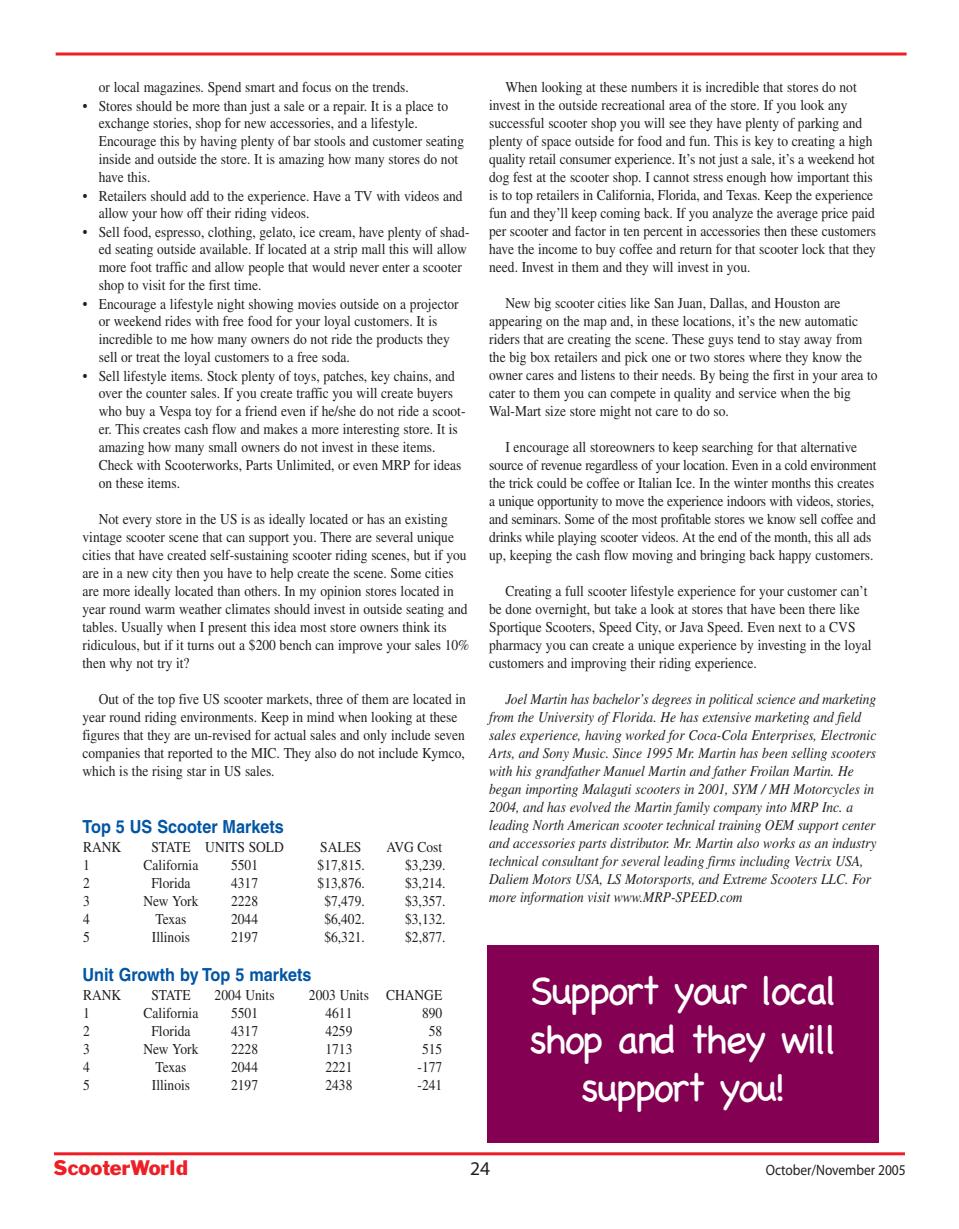
<style>
.page{position:relative;width:959px;height:1229px;background:#fff}
.page>*{position:absolute;margin:0;border:0;box-sizing:border-box;transform-origin:0 0}
.t1{font:40.5px/48.6px "Chalkboard";letter-spacing:-.055em;color:#fff;text-align:center}
.t2{font:19.5px "Jack Roman";color:#ee1e24}
.t3{font:19.5px "Myriad";color:#231f20}
.t4{font:700 18px "Helvetica";color:#0155a5;scale:.9 1}
.t5{font:15px/18px "Times";color:#231f20;scale:.9 1}
.t6{font:italic 15px/18px "Times";color:#231f20;scale:.9 1}
.t7{font:15px "Myriad";letter-spacing:-.005em;color:#231f20;scale:.9 1}
.s1{font-family:"Adobe Garamond"}
</style>
<div class="page">
<svg style="left:56px;top:52px;width:850px;height:4px;background:#f2555a"></svg>
<hr style="left:54px;top:1152px;width:850px;height:3px;background:#ee1e24">
<div style="left:487px;top:945px;width:392px;height:197px;background:#830052"></div>
<p class="t5" style="left:99px;top:79px;width:346px">or local magazines. Spend smart and focus on the trends.</p>
<p class="t5" style="left:99px;top:98px;width:407px;text-indent:-16px"><span class="s1">•</span> Stores should be more than just a sale or a repair. It is a place to exchange stories, shop for new accessories, and a lifestyle.<br>Encourage this by having plenty of bar stools and customer seating inside and outside the store. It is amazing how many stores do not have this.</p>
<p class="t5" style="left:99px;top:188px;width:406px;line-height:17.4px;text-indent:-16px"><span class="s1">•</span> Retailers should add to the experience. Have a TV with videos and allow your how off their riding videos.</p>
<p class="t5" style="left:99px;top:224px;width:413px;text-indent:-16px"><span class="s1">•</span> Sell food, espresso, clothing, gelato, ice cream, have plenty of shad&shy;ed seating outside available. If located at a strip mall this will allow more foot traffic and allow people that would never enter a scooter shop to visit for the first time.</p>
<p class="t5" style="left:99px;top:296px;width:401px;text-indent:-16px"><span class="s1">•</span> Encourage a lifestyle night showing movies outside on a projector or weekend rides with free food for your loyal customers. It is incredible to me how many owners do not ride the products they sell or treat the loyal customers to a free soda.</p>
<p class="t5" style="left:99px;top:368px;width:409px;text-indent:-16px"><span class="s1">•</span> Sell lifestyle items. Stock plenty of toys, patches, key chains, and over the counter sales. If you create traffic you will create buyers who buy a Vespa toy for a friend even if he/she do not ride a scoot&shy;er. This creates cash flow and makes a more interesting store. It is amazing how many small owners do not invest in these items.<br>Check with Scooterworks, Parts Unlimited, or even MRP for ideas on these items.</p>
<p class="t5" style="left:83px;top:511px;width:431px;text-indent:16px">Not every store in the US is as ideally located or has an existing vintage scooter scene that can support you. There are several unique cities that have created self-sustaining scooter riding scenes, but if you are in a new city then you have to help create the scene. Some cities are more ideally located than others. In my opinion stores located in year round warm weather climates should invest in outside seating and tables. Usually when I present this idea most store owners think its ridiculous, but if it turns out a $200 bench can improve your sales 10% then why not try it?</p>
<p class="t5" style="left:83px;top:691px;width:427px;text-indent:16px">Out of the top five US scooter markets, three of them are located in year round riding environments. Keep in mind when looking at these figures that they are un-revised for actual sales and only include seven companies that reported to the MIC. They also do not include Kymco, which is the rising star in US sales.</p>
<p class="t4" style="left:82px;top:820px;width:225px">Top 5 US Scooter Markets</p>
<p class="t5" style="left:83px;top:839px;width:44px">RANK</p>
<p class="t5" style="left:151px;top:839px;width:149px">STATE UNITS SOLD</p>
<p class="t5" style="left:320px;top:839px;width:47px">SALES</p>
<p class="t5" style="left:386px;top:839px;width:63px">AVG Cost</p>
<p class="t5" style="left:83px;top:857px;width:9px">1</p>
<p class="t5" style="left:144px;top:857px;width:62px">California</p>
<p class="t5" style="left:231px;top:857px;width:31px">5501</p>
<p class="t5" style="left:317px;top:857px;width:54px">$17,815.</p>
<p class="t5" style="left:405px;top:857px;width:46px">$3,239.</p>
<p class="t5" style="left:83px;top:875px;width:9px">2</p>
<p class="t5" style="left:151px;top:875px;width:45px">Florida</p>
<p class="t5" style="left:231px;top:875px;width:31px">4317</p>
<p class="t5" style="left:317px;top:875px;width:54px">$13,876.</p>
<p class="t5" style="left:405px;top:875px;width:46px">$3,214.</p>
<p class="t5" style="left:83px;top:893px;width:9px">3</p>
<p class="t5" style="left:143px;top:893px;width:63px">New York</p>
<p class="t5" style="left:231px;top:893px;width:31px">2228</p>
<p class="t5" style="left:324px;top:893px;width:46px">$7,479.</p>
<p class="t5" style="left:405px;top:893px;width:46px">$3,357.</p>
<p class="t5" style="left:83px;top:911px;width:9px">4</p>
<p class="t5" style="left:155px;top:911px;width:36px">Texas</p>
<p class="t5" style="left:231px;top:911px;width:31px">2044</p>
<p class="t5" style="left:324px;top:911px;width:46px">$6,402.</p>
<p class="t5" style="left:405px;top:911px;width:46px">$3,132.</p>
<p class="t5" style="left:83px;top:929px;width:9px">5</p>
<p class="t5" style="left:152px;top:929px;width:44px">Illinois</p>
<p class="t5" style="left:231px;top:929px;width:31px">2197</p>
<p class="t5" style="left:324px;top:929px;width:46px">$6,321.</p>
<p class="t5" style="left:405px;top:929px;width:46px">$2,877.</p>
<p class="t4" style="left:82px;top:967px;width:256px">Unit Growth by Top 5 markets</p>
<p class="t5" style="left:83px;top:987px;width:44px">RANK</p>
<p class="t5" style="left:151px;top:987px;width:45px">STATE</p>
<p class="t5" style="left:215px;top:987px;width:68px">2004 Units</p>
<p class="t5" style="left:309px;top:987px;width:150px">2003 Units CHANGE</p>
<p class="t5" style="left:83px;top:1005px;width:9px">1</p>
<p class="t5" style="left:144px;top:1005px;width:62px">California</p>
<p class="t5" style="left:231px;top:1005px;width:31px">5501</p>
<p class="t5" style="left:325px;top:1005px;width:31px">4611</p>
<p class="t5" style="left:422px;top:1005px;width:24px">890</p>
<p class="t5" style="left:83px;top:1023px;width:9px">2</p>
<p class="t5" style="left:151px;top:1023px;width:45px">Florida</p>
<p class="t5" style="left:231px;top:1023px;width:31px">4317</p>
<p class="t5" style="left:325px;top:1023px;width:31px">4259</p>
<p class="t5" style="left:429px;top:1023px;width:16px">58</p>
<p class="t5" style="left:83px;top:1041px;width:9px">3</p>
<p class="t5" style="left:143px;top:1041px;width:63px">New York</p>
<p class="t5" style="left:231px;top:1041px;width:31px">2228</p>
<p class="t5" style="left:325px;top:1041px;width:31px">1713</p>
<p class="t5" style="left:422px;top:1041px;width:24px">515</p>
<p class="t5" style="left:83px;top:1059px;width:9px">4</p>
<p class="t5" style="left:155px;top:1059px;width:36px">Texas</p>
<p class="t5" style="left:231px;top:1059px;width:31px">2044</p>
<p class="t5" style="left:325px;top:1059px;width:31px">2221</p>
<p class="t5" style="left:417px;top:1059px;width:29px">-177</p>
<p class="t5" style="left:83px;top:1077px;width:9px">5</p>
<p class="t5" style="left:152px;top:1077px;width:44px">Illinois</p>
<p class="t5" style="left:231px;top:1077px;width:31px">2197</p>
<p class="t5" style="left:325px;top:1077px;width:31px">2438</p>
<p class="t5" style="left:417px;top:1077px;width:29px">-241</p>
<p class="t5" style="left:489px;top:79px;width:431px;text-indent:16px">When looking at these numbers it is incredible that stores do not invest in the outside recreational area of the store. If you look any successful scooter shop you will see they have plenty of parking and plenty of space outside for food and fun. This is key to creating a high quality retail consumer experience. It’s not just a sale, it’s a weekend hot dog fest at the scooter shop. I cannot stress enough how important this is to top retailers in California, Florida, and Texas. Keep the experience fun and they’ll keep coming back. If you analyze the average price paid per scooter and factor in ten percent in accessories then these customers have the income to buy coffee and return for that scooter lock that they need. Invest in them and they will invest in you.</p>
<p class="t5" style="left:489px;top:295px;width:433px;text-indent:16px">New big scooter cities like San Juan, Dallas, and Houston are appearing on the map and, in these locations, it’s the new automatic riders that are creating the scene. These guys tend to stay away from the big box retailers and pick one or two stores where they know the owner cares and listens to their needs. By being the first in your area to cater to them you can compete in quality and service when the big Wal-Mart size store might not care to do so.</p>
<p class="t5" style="left:489px;top:439px;width:432px;text-align:center">I encourage all storeowners to keep searching for that alternative source of revenue regardless of your location. Even in a cold environment the trick could be coffee or Italian Ice. In the winter months this creates a unique opportunity to move the experience indoors with videos, stories, and seminars. Some of the most profitable stores we know sell coffee and drinks while playing scooter videos. At the end of the month, this all ads up, keeping the cash flow moving and bringing back happy customers.</p>
<p class="t5" style="left:489px;top:583px;width:426px;text-indent:16px">Creating a full scooter lifestyle experience for your customer can’t be done overnight, but take a look at stores that have been there like Sportique Scooters, Speed City, or Java Speed. Even next to a CVS pharmacy you can create a unique experience by investing in the loyal customers and improving their riding experience.</p>
<p class="t6" style="left:489px;top:691px;width:432px;text-indent:16px">Joel Martin has bachelor’s degrees in political science and marketing from the University of Florida. He has extensive marketing and field sales experience, having worked for Coca-Cola Enterprises, Electronic Arts, and Sony Music. Since 1995 Mr. Martin has been selling scooters with his grandfather Manuel Martin and father Froilan Martin. He began importing Malaguti scooters in 2001, SYM / MH Motorcycles in 2004, and has evolved the Martin family company into MRP Inc. a leading North American scooter technical training OEM support center and accessories parts distributor. Mr. Martin also works as an industry technical consultant for several leading firms including Vectrix USA, Daliem Motors USA, LS Motorsports, and Extreme Scooters LLC. For more information visit www.MRP-SPEED.com</p>
<h1 class="t1" style="left:529px;top:971px;width:309px">Support your local shop and they will support you!</h1>
<h2 class="t2" style="left:54px;top:1160px;width:136px">ScooterWorld</h2>
<h2 class="t3" style="left:470px;top:1161px;width:22px">24</h2>
<p class="t7" style="left:765px;top:1164px;width:157px">October/November 2005</p>
</div>
